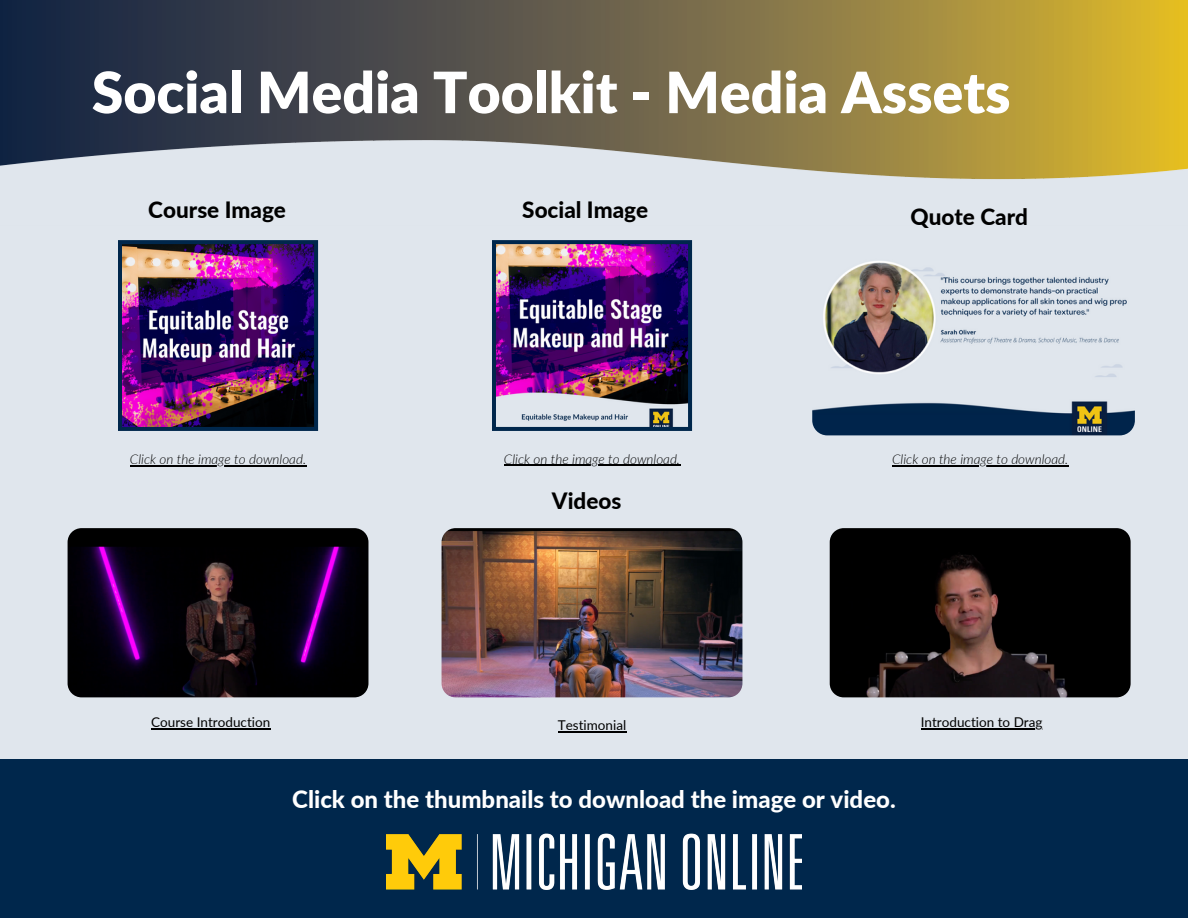
<style>
.page{position:relative;width:1188px;height:918px;background:#e0e6ed}
.page>*{position:absolute;margin:0;border:0;box-sizing:border-box;transform-origin:0 0}
.t1{font:900 57px "Lato";color:#fff}
.t2{font:800 24px "Lato";color:#fff}
.t3{font:800 22.5px "Lato";color:#000}
.t4{font:italic 300 13.5px "Lato";color:#000}
.t5{font:13.5px "Lato";color:#000}
</style>
<div class="page">
<img style="left:0;top:0;width:1188px;height:125px">
<img style="left:0;top:125px;width:1188px;height:55px">
<div style="left:0;top:760px;width:1188px;height:158px;background:#00274c"></div>
<img style="left:387px;top:833px;width:415px;height:56px">
<img style="left:442px;top:528px;width:300px;height:169px;border-radius:14px">
<img style="left:492px;top:240px;width:200px;height:191px">
<hr style="left:504px;top:465px;width:176px;height:1px;background:#000">
<hr style="left:558px;top:731px;width:68px;height:1px;background:#000">
<img style="left:118px;top:240px;width:200px;height:191px">
<hr style="left:130px;top:466px;width:176px;height:1px;background:#000">
<img style="left:830px;top:528px;width:301px;height:169px;border-radius:14px">
<hr style="left:921px;top:728px;width:122px;height:1px;background:#000">
<img style="left:812px;top:254px;width:323px;height:181px;border-radius:15px">
<hr style="left:892px;top:466px;width:176px;height:1px;background:#000">
<img style="left:68px;top:528px;width:300px;height:169px;border-radius:14px">
<hr style="left:151px;top:728px;width:119px;height:1px;background:#000">
<h2 class="t1" style="left:92px;top:57px;width:920px">Social Media Toolkit - Media Assets</h2>
<h2 class="t3" style="left:148px;top:196px;width:139px">Course Image</h2>
<p class="t3" style="left:522px;top:196px;width:128px">Social Image</p>
<p class="t3" style="left:910px;top:202px;width:119px">Quote Card</p>
<p class="t4" style="left:130px;top:451px;width:178px">Click on the image to download.</p>
<p class="t4" style="left:504px;top:450px;width:178px">Click on the image to download.</p>
<p class="t4" style="left:892px;top:451px;width:178px">Click on the image to download.</p>
<p class="t3" style="left:552px;top:487px;width:71px">Videos</p>
<p class="t5" style="left:151px;top:714px;width:121px">Course Introduction</p>
<p class="t5" style="left:558px;top:716px;width:70px">Testimonial</p>
<p class="t5" style="left:921px;top:714px;width:123px">Introduction to Drag</p>
<h2 class="t2" style="left:292px;top:784px;width:605px">Click on the thumbnails to download the image or video.</h2>
</div>
